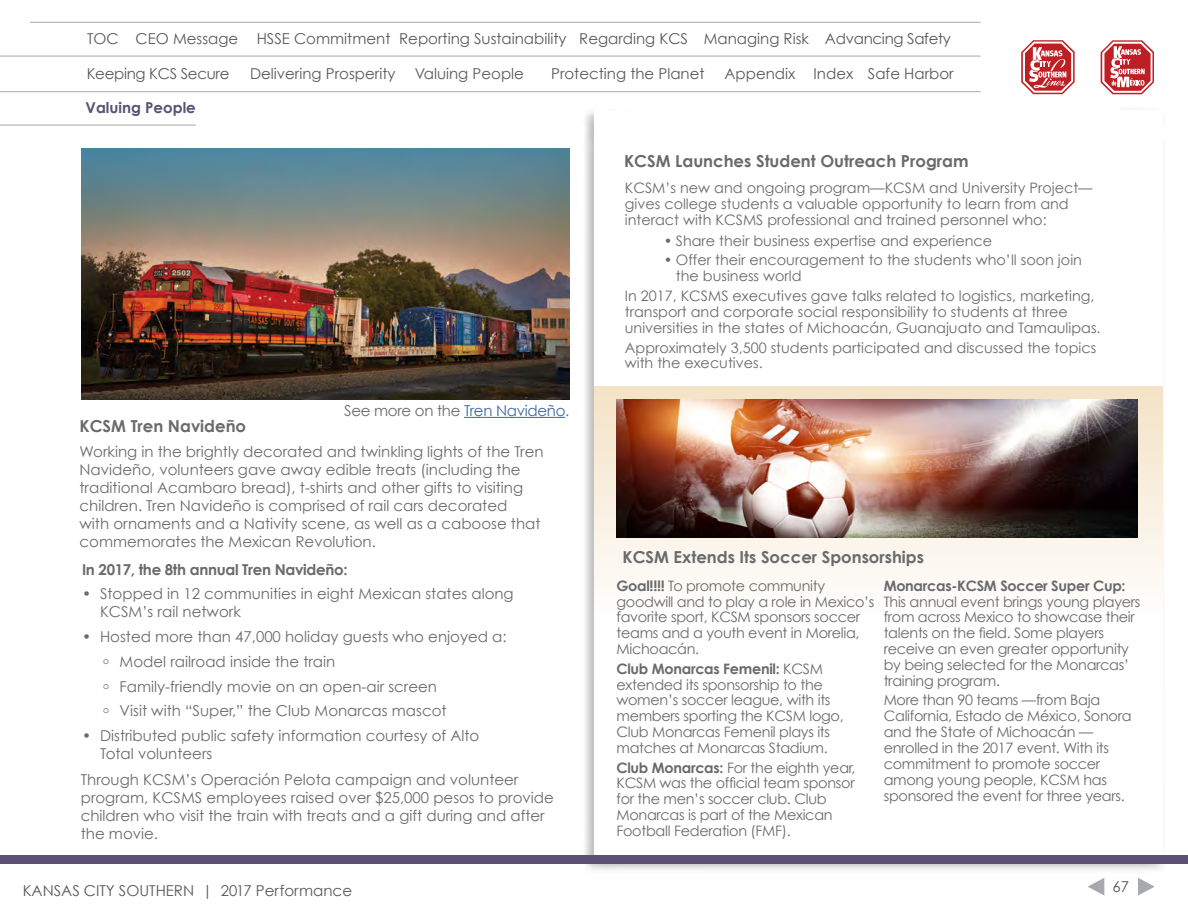
<style>
.page{position:relative;width:1188px;height:918px;background:#fff}
.page>*{position:absolute;margin:0;border:0;box-sizing:border-box;transform-origin:0 0}
.t1{font:700 16.5px "Century Gothic";color:#696a6d}
.t2{font:15px/18px "Century Gothic";color:#696a6d}
.t3{font:15px "Century Gothic";color:#58595b}
.t4{font:700 15px "Century Gothic";letter-spacing:-.02em;color:#696a6d}
.t5{font:15px "Century Gothic";letter-spacing:-.02em;color:#696a6d}
.t6{font:15px "Century Gothic";letter-spacing:-.02em;color:#58595b}
.t7{font:700 15px "Century Gothic";color:#5b5174}
.t8{font:14.4px/15.9px "Century Gothic";letter-spacing:-.02em;color:#696a6d}
.t9{font:14.4px/15.9px "Century Gothic";color:#696a6d}
.t10{font:700 14.4px "Century Gothic";letter-spacing:-.02em;color:#696a6d}
.s1{color:#3a68a5}
.s2{font-weight:700}
</style>
<div class="page">
<hr style="left:0;top:56px;width:981px;height:1px;background:#a7a9ac">
<hr style="left:30px;top:22px;width:951px;height:1px;background:#a7a9ac">
<hr style="left:0;top:91px;width:981px;height:1px;background:#a7a9ac">
<svg style="left:1021px;top:40px;width:54px;height:54px"></svg>
<svg style="left:1101px;top:40px;width:53px;height:54px"></svg>
<div style="left:581px;top:107px;width:585px;height:766px;background:#231f20;opacity:.31"></div>
<div style="left:594px;top:110px;width:568px;height:750px;background:#fff"></div>
<div style="left:0;top:855px;width:1188px;height:9px;background:#5b5174"></div>
<hr style="left:0;top:125px;width:196px;height:1px;background:#a7a9ac">
<hr style="left:464px;top:417px;width:101px;height:1px;background:#3a68a5">
<img style="left:82px;top:148px;width:487px;height:252px">
<div style="left:594px;top:386px;width:568px;height:298px;background:linear-gradient(to bottom,#f4e4c8,#fff)"></div>
<img style="left:616px;top:400px;width:522px;height:137px">
<svg style="left:1088px;top:878px;width:16px;height:18px"></svg>
<svg style="left:1138px;top:878px;width:17px;height:18px"></svg>
<p class="t3" style="left:87px;top:29px;width:865px">TOC CEO Message HSSE Commitment Reporting Sustainability Regarding KCS Managing Risk Advancing Safety</p>
<p class="t6" style="left:87px;top:65px;width:144px">Keeping KCS Secure</p>
<p class="t3" style="left:250px;top:65px;width:147px">Delivering Prosperity</p>
<p class="t3" style="left:415px;top:64px;width:111px">Valuing People</p>
<p class="t3" style="left:551px;top:65px;width:155px">Protecting the Planet</p>
<p class="t3" style="left:725px;top:65px;width:231px">Appendix Index Safe Harbor</p>
<p class="t7" style="left:86px;top:98px;width:112px">Valuing People</p>
<p class="t5" style="left:344px;top:401px;width:227px">See more on the <span class="s1">Tren Navideño</span>.</p>
<p class="t1" style="left:80px;top:416px;width:168px">KCSM Tren Navideño</p>
<p class="t2" style="left:80px;top:442px;width:466px">Working in the brightly decorated and twinkling lights of the Tren Navideño, volunteers gave away edible treats (including the traditional Acambaro bread), t-shirts and other gifts to visiting children. Tren Navideño is comprised of rail cars decorated<br>with ornaments and a Nativity scene, as well as a caboose that commemorates the Mexican Revolution.</p>
<p class="t4" style="left:82px;top:560px;width:267px">In 2017, the 8th annual Tren Navideño:</p>
<p class="t2" style="left:100px;top:585px;width:415px;text-indent:-18px">• Stopped in 12 communities in eight Mexican states along<br>KCSM’s rail network</p>
<p class="t2" style="left:103px;top:624px;width:405px;line-height:24.8px;text-indent:-21px">• Hosted more than 47,000 holiday guests who enjoyed a: <sup>o</sup> Model railroad inside the train<br><sup>o</sup> Family-friendly movie on an open-air screen<br><sup>o</sup> Visit with “Super,” the Club Monarcas mascot</p>
<p class="t2" style="left:100px;top:727px;width:381px;text-indent:-18px">• Distributed public safety information courtesy of Alto<br>Total volunteers</p>
<p class="t2" style="left:81px;top:770px;width:475px">Through KCSM’s Operación Pelota campaign and volunteer program, KCSMS employees raised over $25,000 pesos to provide children who visit the train with treats and a gift during and after the movie.</p>
<p class="t3" style="left:23px;top:882px;width:331px">KANSAS CITY SOUTHERN | 2017 Performance</p>
<p class="t1" style="left:624px;top:151px;width:346px">KCSM Launches Student Outreach Program</p>
<p class="t9" style="left:625px;top:180px;width:469px">KCSM’s new and ongoing program—KCSM and University Project— gives college students a valuable opportunity to learn from and interact with KCSMS professional and trained personnel who:</p>
<p class="t9" style="left:664px;top:232px;width:330px">• Share their business expertise and experience</p>
<p class="t9" style="left:676px;top:252px;width:408px;text-indent:-12px">• Offer their encouragement to the students who’ll soon join the business world</p>
<p class="t9" style="left:625px;top:288px;width:477px">In 2017, KCSMS executives gave talks related to logistics, marketing, transport and corporate social responsibility to students at three universities in the states of Michoacán, Guanajuato and Tamaulipas.</p>
<p class="t9" style="left:625px;top:339px;width:473px">Approximately 3,500 students participated and discussed the topics with the executives.</p>
<p class="t1" style="left:622px;top:547px;width:303px">KCSM Extends Its Soccer Sponsorships</p>
<p class="t8" style="left:616px;top:577px;width:260px"><span class="s2">Goal!!!!</span> To promote community goodwill and to play a role in Mexico’s favorite sport, KCSM sponsors soccer teams and a youth event in Morelia,<br>Michoacán.</p>
<p class="t8" style="left:616px;top:660px;width:229px"><span class="s2">Club Monarcas Femenil:</span> KCSM extended its sponsorship to the women’s soccer league, with its members sporting the KCSM logo,<br>Club Monarcas Femenil plays its matches at Monarcas Stadium.</p>
<p class="t8" style="left:616px;top:759px;width:240px"><span class="s2">Club Monarcas:</span> For the eighth year,<br>KCSM was the official team sponsor for the men’s soccer club. Club<br>Monarcas is part of the Mexican<br>Football Federation (FMF).</p>
<p class="t10" style="left:884px;top:576px;width:243px">Monarcas-KCSM Soccer Super Cup:</p>
<p class="t8" style="left:884px;top:593px;width:258px">This annual event brings young players from across Mexico to showcase their talents on the field. Some players receive an even greater opportunity by being selected for the Monarcas’ training program.</p>
<p class="t8" style="left:884px;top:692px;width:249px">More than 90 teams —from Baja<br>California, Estado de México, Sonora and the State of Michoacán — enrolled in the 2017 event. With its commitment to promote soccer among young people, KCSM has sponsored the event for three years.</p>
<p class="t3" style="left:1112px;top:877px;width:18px">67</p>
</div>
